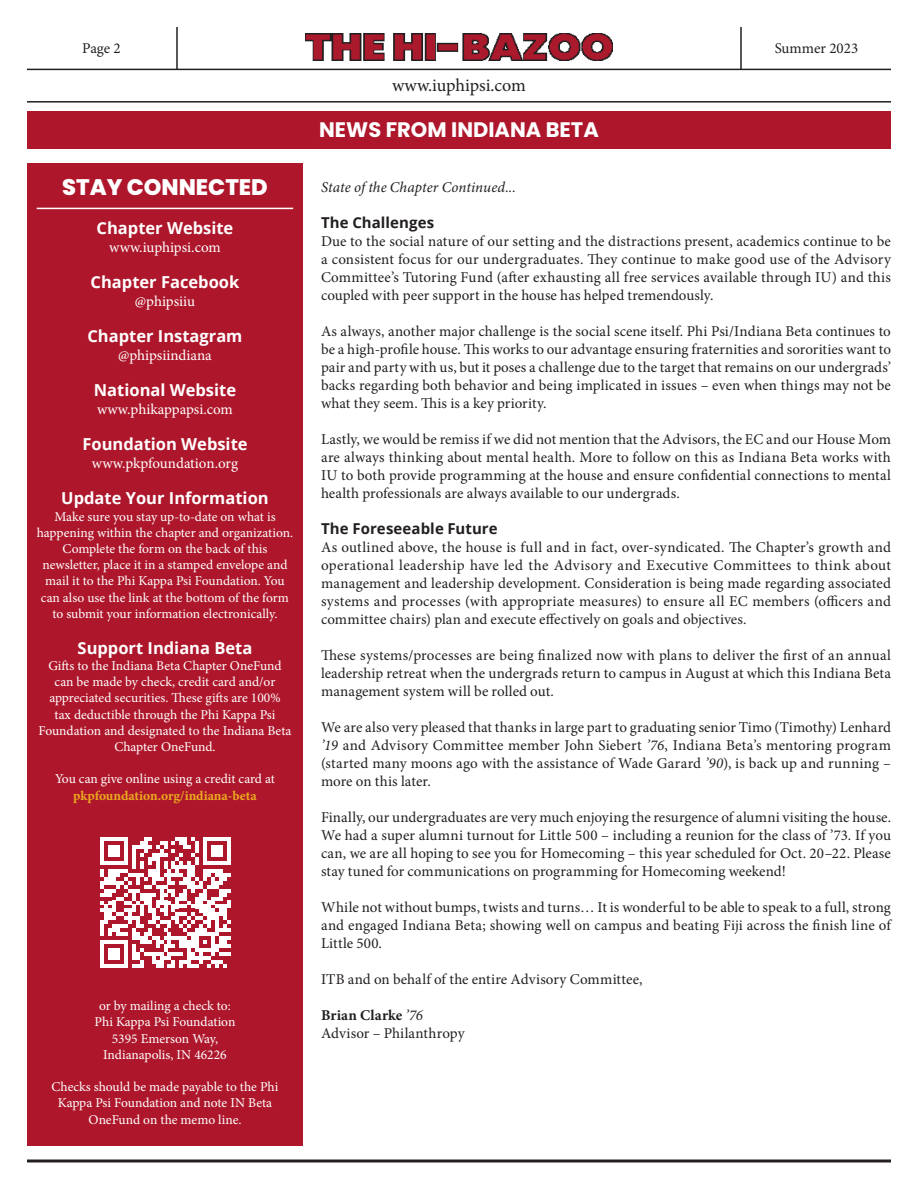
<style>
.page{position:relative;width:918px;height:1188px;background:#fff}
.page>*{position:absolute;margin:0;border:0;box-sizing:border-box;transform-origin:0 0}
.t1{font:800 22.5px "Poppins";color:#fff}
.t2{font:700 21px "Poppins";color:#fff}
.t3{font:18px "Minion Pro";color:#231f20}
.t4{font:700 16.5px "Open Sans";color:#fff}
.t5{font:15px/18px "Minion Pro";letter-spacing:.005em;color:#231f20;text-align:justify}
.t6{font:15px "Minion Pro";color:#fff}
.t7{font:700 15px "Open Sans";letter-spacing:.005em;color:#231f20}
.t8{font:italic 15px "Minion Pro";letter-spacing:.005em;color:#231f20}
.t9{font:700 15px "Minion Pro";letter-spacing:.005em;color:#231f20}
.t10{font:13.5px/16.2px "Minion Pro";letter-spacing:-.005em;color:#fff;text-align:center}
.t11{font:700 13.5px "Minion Pro";color:#eaaa20}
.s1{font-style:italic}
.s2{font-weight:400;font-style:italic}
</style>
<div class="page">
<hr style="left:27px;top:1160px;width:864px;height:2px;background:#231f20">
<hr style="left:27px;top:69px;width:864px;height:1px;background:#231f20">
<hr style="left:27px;top:101px;width:864px;height:2px;background:#231f20">
<hr style="left:176px;top:27px;width:2px;height:42px;background:#231f20">
<hr style="left:740px;top:27px;width:2px;height:42px;background:#231f20">
<div style="left:27px;top:111px;width:864px;height:38px;background:#ae172b"></div>
<img style="left:305px;top:34px;width:308px;height:27px">
<div style="left:27px;top:163px;width:276px;height:983px;background:#ae172b"></div>
<hr style="left:37px;top:208px;width:256px;height:1px;background:#fff">
<svg style="left:100px;top:837px;width:131px;height:131px"></svg>
<p class="t5" style="left:82px;top:39px;width:40px">Page 2</p>
<p class="t5" style="left:775px;top:39px;width:85px">Summer 2023</p>
<p class="t3" style="left:392px;top:73px;width:135px">www.iuphipsi.com</p>
<p class="t2" style="left:319px;top:117px;width:281px">NEWS FROM INDIANA BETA</p>
<p class="t1" style="left:62px;top:174px;width:207px">STAY CONNECTED</p>
<p class="t4" style="left:97px;top:217px;width:138px">Chapter Website</p>
<p class="t6" style="left:109px;top:238px;width:113px">www.iuphipsi.com</p>
<p class="t4" style="left:91px;top:271px;width:150px">Chapter Facebook</p>
<p class="t6" style="left:135px;top:292px;width:62px">@phipsiiu</p>
<p class="t4" style="left:87px;top:325px;width:157px">Chapter Instagram</p>
<p class="t6" style="left:118px;top:346px;width:95px">@phipsiindiana</p>
<p class="t4" style="left:94px;top:379px;width:144px">National Website</p>
<p class="t6" style="left:97px;top:400px;width:137px">www.phikappapsi.com</p>
<p class="t4" style="left:82px;top:433px;width:167px">Foundation Website</p>
<p class="t6" style="left:92px;top:454px;width:148px">www.pkpfoundation.org</p>
<p class="t4" style="left:61px;top:487px;width:209px">Update Your Information</p>
<p class="t10" style="left:37px;top:508px;width:258px">Make sure you stay up-to-date on what is happening within the chapter and organization.<br>Complete the form on the back of this newsletter, place it in a stamped envelope and mail it to the Phi Kappa Psi Foundation. You can also use the link at the bottom of the form to submit your information electronically.</p>
<p class="t4" style="left:78px;top:636px;width:176px">Support Indiana Beta</p>
<p class="t10" style="left:39px;top:658px;width:254px">Gifts to the Indiana Beta Chapter OneFund can be made by check, credit card and/or appreciated securities. These gifts are 100%<br>tax deductible through the Phi Kappa Psi Foundation and designated to the Indiana Beta Chapter OneFund.</p>
<p class="t10" style="left:55px;top:771px;width:221px">You can give online using a credit card at</p>
<p class="t11" style="left:73px;top:786px;width:185px">pkpfoundation.org/indiana-beta</p>
<p class="t10" style="left:99px;top:998px;width:133px">or by mailing a check to:</p>
<p class="t10" style="left:95px;top:1014px;width:142px">Phi Kappa Psi Foundation</p>
<p class="t10" style="left:112px;top:1030px;width:108px">5395 Emerson Way,</p>
<p class="t10" style="left:103px;top:1046px;width:125px">Indianapolis, IN 46226</p>
<p class="t10" style="left:52px;top:1079px;width:228px">Checks should be made payable to the Phi<br>Kappa Psi Foundation and note IN Beta<br>OneFund on the memo line.</p>
<p class="t8" style="left:321px;top:177px;width:196px">State of the Chapter Continued...</p>
<p class="t7" style="left:321px;top:212px;width:115px">The Challenges</p>
<p class="t5" style="left:321px;top:232px;width:572px">Due to the social nature of our setting and the distractions present, academics continue to be a consistent focus for our undergraduates. They continue to make good use of the Advisory Committee’s Tutoring Fund (after exhausting all free services available through IU) and this coupled with peer support in the house has helped tremendously.</p>
<p class="t5" style="left:321px;top:322px;width:572px">As always, another major challenge is the social scene itself. Phi Psi/Indiana Beta continues to be a high-profile house. This works to our advantage ensuring fraternities and sororities want to pair and party with us, but it poses a challenge due to the target that remains on our undergrads’ backs regarding both behavior and being implicated in issues – even when things may not be what they seem. This is a key priority.</p>
<p class="t5" style="left:321px;top:430px;width:572px">Lastly, we would be remiss if we did not mention that the Advisors, the EC and our House Mom are always thinking about mental health. More to follow on this as Indiana Beta works with IU to both provide programming at the house and ensure confidential connections to mental health professionals are always available to our undergrads.</p>
<p class="t7" style="left:321px;top:518px;width:178px">The Foreseeable Future</p>
<p class="t5" style="left:321px;top:538px;width:572px">As outlined above, the house is full and in fact, over-syndicated. The Chapter’s growth and operational leadership have led the Advisory and Executive Committees to think about management and leadership development. Consideration is being made regarding associated systems and processes (with appropriate measures) to ensure all EC members (officers and committee chairs) plan and execute effectively on goals and objectives.</p>
<p class="t5" style="left:321px;top:646px;width:572px">These systems/processes are being finalized now with plans to deliver the first of an annual leadership retreat when the undergrads return to campus in August at which this Indiana Beta management system will be rolled out.</p>
<p class="t5" style="left:321px;top:718px;width:572px">We are also very pleased that thanks in large part to graduating senior Timo (Timothy) Lenhard <span class="s1">’19</span> and Advisory Committee member John Siebert <span class="s1">’76</span>, Indiana Beta’s mentoring program (started many moons ago with the assistance of Wade Garard <span class="s1">’90</span>), is back up and running – more on this later.</p>
<p class="t5" style="left:321px;top:808px;width:572px">Finally, our undergraduates are very much enjoying the resurgence of alumni visiting the house.<br>We had a super alumni turnout for Little 500 – including a reunion for the class of ’73. If you can, we are all hoping to see you for Homecoming – this year scheduled for Oct. 20–22. Please stay tuned for communications on programming for Homecoming weekend!</p>
<p class="t5" style="left:321px;top:898px;width:572px">While not without bumps, twists and turns… It is wonderful to be able to speak to a full, strong and engaged Indiana Beta; showing well on campus and beating Fiji across the finish line of Little 500.</p>
<p class="t5" style="left:321px;top:970px;width:323px">ITB and on behalf of the entire Advisory Committee,</p>
<p class="t9" style="left:321px;top:1005px;width:104px">Brian Clarke <span class="s2">’76</span></p>
<p class="t5" style="left:321px;top:1024px;width:145px">Advisor – Philanthropy</p>
</div>
